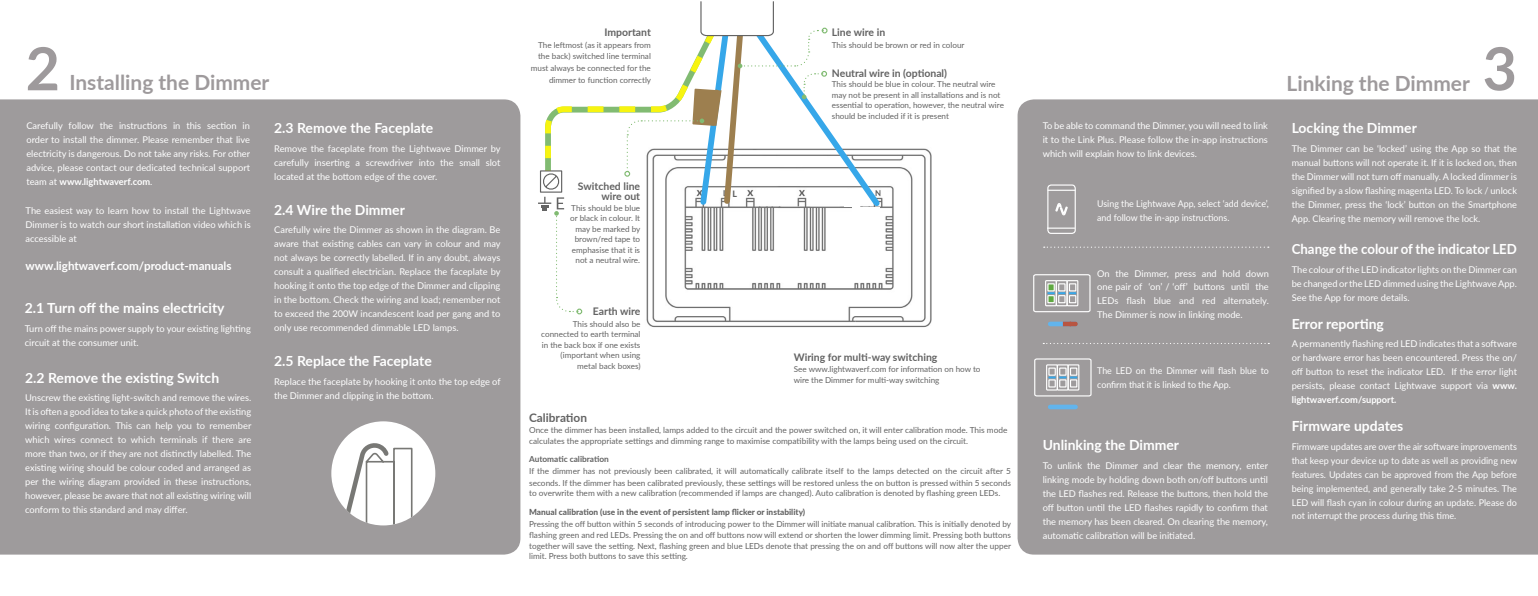
<style>
.page{position:relative;width:1538px;height:596px;background:#fff}
.page>*{position:absolute;margin:0;border:0;box-sizing:border-box;transform-origin:0 0}
.t1{font:700 59.32px "Lato";color:#9e9a9c}
.t2{font:700 21px "Lato";color:#9e9a9c}
.t3{font:700 14px "Lato";color:#fff}
.t4{font:700 14px "Lato";color:#fff;scale:.95 1}
.t5{font:700 11.9px "Lato";color:#636363}
.t6{font:700 11.55px "Lato";color:#fff}
.t7{font:700 10.5px/10.5px "Lato";color:#636363;text-align:right}
.t8{font:9.28px/14px "Lato";color:#fff;text-align:justify}
.t9{font:9.28px/14px "Lato";color:#fff;scale:.95 1}
.t10{font:800 8.75px "Lato";color:#636363}
.t11{font:8.22px/10.5px "Lato";color:#636363}
.t12{font:800 8.22px "Lato";color:#636363}
.t13{font:700 8.22px "Lato";color:#636363}
.s1{font-weight:700}
</style>
<div class="page">
<div style="left:0;top:99px;width:520px;height:455px;background:#9e9b9c"></div>
<div style="left:1017px;top:99px;width:521px;height:455px;background:#9e9b9c"></div>
<img style="left:646px;top:148px;width:286px;height:180px">
<svg style="left:1044px;top:246px;width:225px;height:1px"></svg>
<div style="left:1050px;top:321px;width:25px;height:5px;background:#62b4ec"></div>
<svg style="left:1071px;top:321px;width:4px;height:5px"></svg>
<div style="left:1063px;top:321px;width:8px;height:5px;background:#b85541"></div>
<div style="left:1050px;top:404px;width:25px;height:5px;background:#62b4ec"></div>
<svg style="left:1043px;top:342px;width:226px;height:2px"></svg>
<hr style="left:1047px;top:189px;width:28px;height:2px;background:#fff">
<svg style="left:1049px;top:227px;width:25px;height:1px"></svg>
<div style="left:1047px;top:184px;width:29px;height:50px;border:1px solid #fff;border-radius:3px"></div>
<svg style="left:1055px;top:202px;width:13px;height:16px"></svg>
<div style="left:331px;top:421px;width:104px;height:104px;background:#fff;border-radius:50%"></div>
<svg style="left:340px;top:438px;width:73px;height:87px"></svg>
<svg style="left:1032px;top:273px;width:59px;height:39px;background:#b3b4b4"></svg>
<svg style="left:1033px;top:357px;width:59px;height:40px;background:#b4b4b6"></svg>
<svg style="left:538px;top:1px;width:347px;height:313px"></svg>
<div style="left:845px;top:189px;width:15px;height:17px;background:#fff"></div>
<div style="left:852px;top:207px;width:27px;height:52px;background:#fff"></div>
<h1 class="t1" style="left:26px;top:25px;width:36px">2</h1>
<h2 class="t2" style="left:69px;top:67px;width:201px">Installing the Dimmer</h2>
<p class="t8" style="left:26px;top:118px;width:225px">Carefully follow the instructions in this section in order to install the dimmer. Please remember that live electricity is dangerous. Do not take any risks. For other advice, please contact our dedicated technical support team at <span class="s1">www.lightwaverf.com</span>.</p>
<h3 class="t3" style="left:274px;top:118px;width:161px">2.3 Remove the Faceplate</h3>
<p class="t8" style="left:274px;top:141px;width:228px">Remove the faceplate from the Lightwave Dimmer by carefully inserting a screwdriver into the small slot located at the bottom edge of the cover.</p>
<h3 class="t3" style="left:274px;top:199px;width:132px">2.4 Wire the Dimmer</h3>
<p class="t8" style="left:274px;top:222px;width:228px">Carefully wire the Dimmer as shown in the diagram. Be aware that existing cables can vary in colour and may not always be correctly labelled. If in any doubt, always consult a qualified electrician. Replace the faceplate by hooking it onto the top edge of the Dimmer and clipping in the bottom. Check the wiring and load; remember not to exceed the 200W incandescent load per gang and to only use recommended dimmable LED lamps.</p>
<p class="t8" style="left:26px;top:203px;width:227px">The easiest way to learn how to install the Lightwave Dimmer is to watch our short installation video which is accessible at</p>
<p class="t6" style="left:26px;top:257px;width:207px">www.lightwaverf.com/product-manuals</p>
<h3 class="t3" style="left:25px;top:298px;width:201px">2.1 Turn off the mains electricity</h3>
<p class="t8" style="left:25px;top:321px;width:228px">Turn off the mains power supply to your existing lighting circuit at the consumer unit.</p>
<h3 class="t3" style="left:25px;top:367px;width:195px">2.2 Remove the existing Switch</h3>
<p class="t8" style="left:25px;top:390px;width:228px">Unscrew the existing light-switch and remove the wires.<br>It is often a good idea to take a quick photo of the existing wiring configuration. This can help you to remember which wires connect to which terminals if there are more than two, or if they are not distinctly labelled. The existing wiring should be colour coded and arranged as per the wiring diagram provided in these instructions, however, please be aware that not all existing wiring will conform to this standard and may differ.</p>
<h3 class="t3" style="left:274px;top:350px;width:159px">2.5 Replace the Faceplate</h3>
<p class="t8" style="left:274px;top:374px;width:228px">Replace the faceplate by hooking it onto the top edge of the Dimmer and clipping in the bottom.</p>
<p class="t7" style="left:604px;top:27px;width:48px">Important</p>
<p class="t11" style="left:531px;top:39px;width:122px;line-height:11.5px;text-align:right">The leftmost (as it appears from the back) switched line terminal must always be connected for the dimmer to function correctly</p>
<p class="t7" style="left:578px;top:180px;width:64px">Switched line wire out</p>
<p class="t11" style="left:570px;top:202px;width:72px;text-align:right">This should be blue or black in colour. It may be marked by brown/red tape to emphasise that it is not a neutral wire.</p>
<p class="t7" style="left:593px;top:305px;width:49px">Earth wire</p>
<p class="t11" style="left:541px;top:318px;width:101px;text-align:right">This should also be connected to earth terminal in the back box if one exists (important when using metal back boxes)</p>
<p class="t10" style="left:732px;top:187px;width:6px">L</p>
<p class="t7" style="left:832px;top:27px;width:55px">Line wire in</p>
<p class="t11" style="left:832px;top:39px;width:134px">This should be brown or red in colour</p>
<p class="t7" style="left:832px;top:67px;width:117px">Neutral wire in (optional)</p>
<p class="t11" style="left:832px;top:79px;width:174px">This should be blue in colour. The neutral wire may not be present in all installations and is not essential to operation, however, the neutral wire should be included if it is present</p>
<p class="t7" style="left:794px;top:351px;width:145px">Wiring for multi-way switching</p>
<p class="t11" style="left:794px;top:363px;width:188px">See www.lightwaverf.com for information on how to wire the Dimmer for multi-way switching</p>
<p class="t5" style="left:529px;top:408px;width:59px">Calibration</p>
<p class="t11" style="left:529px;top:424px;width:480px">Once the dimmer has been installed, lamps added to the circuit and the power switched on, it will enter calibration mode. This mode calculates the appropriate settings and dimming range to maximise compatibility with the lamps being used on the circuit.</p>
<p class="t13" style="left:529px;top:452px;width:81px">Automatic calibration</p>
<p class="t11" style="left:529px;top:464px;width:483px;line-height:11.9px">If the dimmer has not previously been calibrated, it will automatically calibrate itself to the lamps detected on the circuit after 5 seconds. If the dimmer has been calibrated previously, these settings will be restored unless the on button is pressed within 5 seconds</p>
<p class="t11" style="left:529px;top:487px;width:473px">to overwrite them with a new calibration (recommended if lamps are changed). Auto calibration is denoted by flashing green LEDs.</p>
<p class="t12" style="left:529px;top:506px;width:278px">Manual calibration (use in the event of persistent lamp flicker or instability)</p>
<p class="t11" style="left:529px;top:518px;width:483px;text-align:justify">Pressing the off button within 5 seconds of introducing power to the Dimmer will initiate manual calibration. This is initially denoted by flashing green and red LEDs. Pressing the on and off buttons now will extend or shorten the lower dimming limit. Pressing both buttons together will save the setting. Next, flashing green and blue LEDs denote that pressing the on and off buttons will now alter the upper limit. Press both buttons to save this setting.</p>
<p class="t8" style="left:1043px;top:118px;width:227px">To be able to command the Dimmer, you will need to link it to the Link Plus. Please follow the in-app instructions which will explain how to link devices.</p>
<p class="t9" style="left:1097px;top:196px;width:182px">Using the Lightwave App, select ‘add device’, and follow the in-app instructions.</p>
<p class="t8" style="left:1097px;top:265px;width:173px">On the Dimmer, press and hold down one pair of ‘on’ / ‘off’ buttons until the LEDs flash blue and red alternately.<br>The Dimmer is now in linking mode.</p>
<p class="t9" style="left:1097px;top:363px;width:182px">The LED on the Dimmer will flash blue to confirm that it is linked to the App.</p>
<h3 class="t3" style="left:1043px;top:434px;width:138px">Unlinking the Dimmer</h3>
<p class="t8" style="left:1043px;top:457px;width:227px">To unlink the Dimmer and clear the memory, enter linking mode by holding down both on/off buttons until the LED flashes red. Release the buttons, then hold the off button until the LED flashes rapidly to confirm that the memory has been cleared. On clearing the memory, automatic calibration will be initiated.</p>
<h2 class="t2" style="left:1286px;top:68px;width:185px">Linking the Dimmer</h2>
<h1 class="t1" style="left:1482px;top:25px;width:36px">3</h1>
<h3 class="t3" style="left:1292px;top:118px;width:127px">Locking the Dimmer</h3>
<p class="t8" style="left:1292px;top:141px;width:227px">The Dimmer can be ‘locked’ using the App so that the manual buttons will not operate it. If it is locked on, then the Dimmer will not turn off manually. A locked dimmer is signified by a slow flashing magenta LED. To lock / unlock the Dimmer, press the ‘lock’ button on the Smartphone App. Clearing the memory will remove the lock.</p>
<h3 class="t4" style="left:1292px;top:238px;width:239px">Change the colour of the indicator LED</h3>
<p class="t8" style="left:1292px;top:262px;width:227px">The colour of the LED indicator lights on the Dimmer can be changed or the LED dimmed using the Lightwave App.<br>See the App for more details.</p>
<h3 class="t3" style="left:1292px;top:313px;width:94px">Error reporting</h3>
<p class="t8" style="left:1292px;top:336px;width:227px">A permanently flashing red LED indicates that a software or hardware error has been encountered. Press the on/ off button to reset the indicator LED. If the error light persists, please contact Lightwave support via <span class="s1">www. lightwaverf.com/support.</span></p>
<h3 class="t3" style="left:1292px;top:415px;width:113px">Firmware updates</h3>
<p class="t8" style="left:1292px;top:438px;width:227px">Firmware updates are over the air software improvements that keep your device up to date as well as providing new features. Updates can be approved from the App before being implemented, and generally take 2-5 minutes. The LED will flash cyan in colour during an update. Please do not interrupt the process during this time.</p>
</div>
